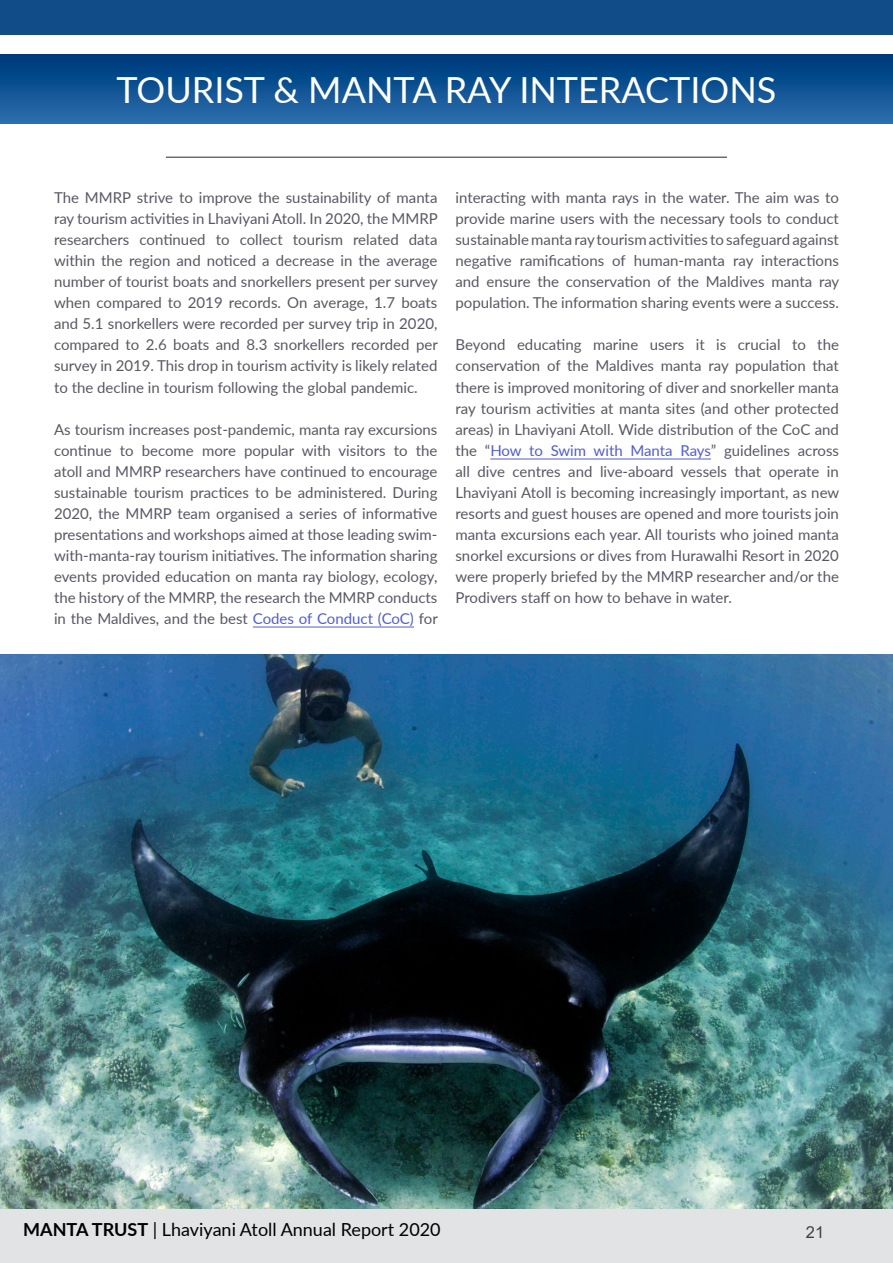
<style>
.page{position:relative;width:893px;height:1263px;background:#fff}
.page>*{position:absolute;margin:0;border:0;box-sizing:border-box;transform-origin:0 0}
.t1{font:36px "Lato";color:#fff}
.t2{font:18px "Lato";color:#000}
.t3{font:16.5px "Arial";color:#404041}
.t4{font:15px/21px "Lato";color:#585863;text-align:justify}
.s1{color:#4f5cd6}
.s2{font-weight:700}
</style>
<div class="page">
<div style="left:0;top:1200px;width:893px;height:63px;background:#e2e3e5"></div>
<div style="left:0;top:0;width:893px;height:35px;background:#124c88"></div>
<hr style="left:253px;top:627px;width:161px;height:1px;background:#4f5cd6">
<hr style="left:490px;top:459px;width:221px;height:1px;background:#4f5cd6">
<div style="left:0;top:54px;width:893px;height:69px;background:linear-gradient(to bottom,#003779,#2a6fad)"></div>
<hr style="left:166px;top:157px;width:561px;height:1px;background:#404041">
<img style="left:0;top:654px;width:893px;height:555px">
<p class="t1" style="left:116px;top:64px;width:661px">TOURIST &amp; MANTA RAY INTERACTIONS</p>
<p class="t4" style="left:54px;top:187px;width:385px">The MMRP strive to improve the sustainability of manta ray tourism activities in Lhaviyani Atoll. In 2020, the MMRP researchers continued to collect tourism related data within the region and noticed a decrease in the average number of tourist boats and snorkellers present per survey when compared to 2019 records. On average, 1.7 boats and 5.1 snorkellers were recorded per survey trip in 2020, compared to 2.6 boats and 8.3 snorkellers recorded per survey in 2019. This drop in tourism activity is likely related to the decline in tourism following the global pandemic.</p>
<p class="t4" style="left:54px;top:418px;width:385px">As tourism increases post-pandemic, manta ray excursions continue to become more popular with visitors to the atoll and MMRP researchers have continued to encourage sustainable tourism practices to be administered. During 2020, the MMRP team organised a series of informative presentations and workshops aimed at those leading swim&shy;with-manta-ray tourism initiatives. The information sharing events provided education on manta ray biology, ecology, the history of the MMRP, the research the MMRP conducts in the Maldives, and the best <span class="s1">Codes of Conduct (CoC)</span> for</p>
<p class="t4" style="left:455px;top:187px;width:385px">interacting with manta rays in the water. The aim was to provide marine users with the necessary tools to conduct sustainable manta ray tourism activities to safeguard against negative ramifications of human-manta ray interactions and ensure the conservation of the Maldives manta ray population. The information sharing events were a success.</p>
<p class="t4" style="left:455px;top:334px;width:385px">Beyond educating marine users it is crucial to the conservation of the Maldives manta ray population that there is improved monitoring of diver and snorkeller manta ray tourism activities at manta sites (and other protected areas) in Lhaviyani Atoll. Wide distribution of the CoC and the “<span class="s1">How to Swim with Manta Rays</span>” guidelines across all dive centres and live-aboard vessels that operate in Lhaviyani Atoll is becoming increasingly important, as new resorts and guest houses are opened and more tourists join manta excursions each year. All tourists who joined manta snorkel excursions or dives from Hurawalhi Resort in 2020 were properly briefed by the MMRP researcher and/or the Prodivers staff on how to behave in water.</p>
<p class="t2" style="left:23px;top:1217px;width:419px"><span class="s2">MANTA TRUST</span> | Lhaviyani Atoll Annual Report 2020</p>
<p class="t3" style="left:806px;top:1221px;width:20px">21</p>
</div>
